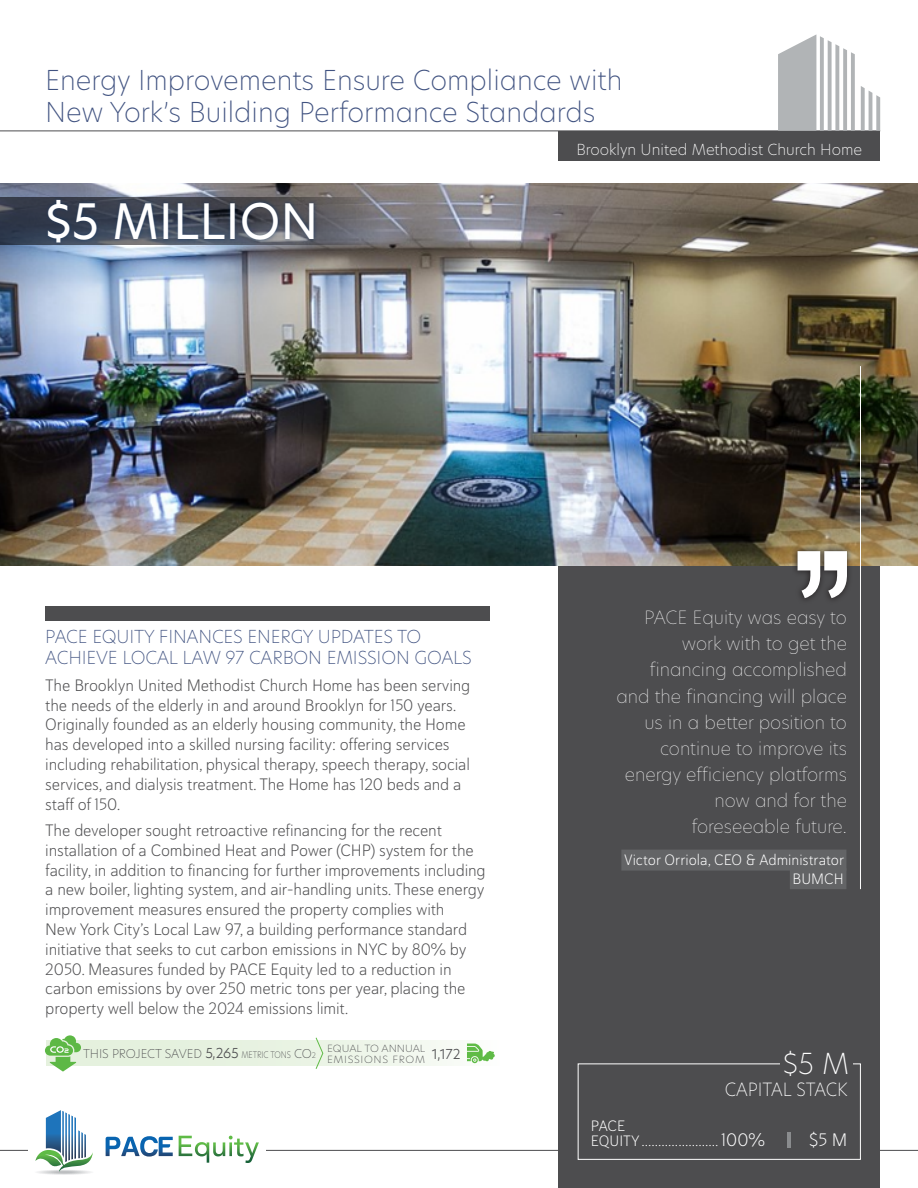
<style>
.page{position:relative;width:918px;height:1188px;background:#fff}
.page>*{position:absolute;margin:0;border:0;box-sizing:border-box;transform-origin:0 0}
.t1{font:48px "New Hero";color:#fff}
.t2{font:200 28.5px "New Hero";color:#fff}
.t3{font:200 27px/32.4px "New Hero";color:#415381}
.t4{font:100 18px/26.1px "New Hero";color:#fff;text-align:right}
.t5{font:200 18px "New Hero";color:#fff;scale:.95 1}
.t6{font:18px "Haboro Soft Nor Lig";color:#fff}
.t7{font:200 17.7px/21.6px "New Hero";letter-spacing:-.01em;color:#415381}
.t8{font:16.5px/19.8px "Haboro Soft Nor Lig";letter-spacing:-.01em;color:#4d4d4f}
.t9{font:15px/15px "Haboro Soft Nor Lig";color:#fff}
.t10{font:200 15px "New Hero";color:#fff}
.t11{font:200 12px "New Hero";letter-spacing:-.01em;color:#4d4d4f}
.t12{font:200 9.75px/11.2px "New Hero";letter-spacing:.06em;color:#4d4d4f;scale:1.08 1}
.s1{font-weight:300;font-size:13.5px}
.s2{font-size:9px}
.s3{font-size:7.5px}
.s4{font-size:18px}
</style>
<div class="page">
<hr style="left:0;top:1150px;width:918px;height:1px;background:#4d4d4f">
<div style="left:28px;top:1140px;width:238px;height:18px;background:#fff"></div>
<div style="left:35px;top:1170px;width:59px;height:5px;background:#f8f8f9;border-radius:50%"></div>
<div style="left:36px;top:1170px;width:56px;height:5px;background:#f3f4f4;border-radius:50%"></div>
<svg style="left:35px;top:1110px;width:58px;height:64px"></svg>
<svg style="left:106px;top:1136px;width:67px;height:21px"></svg>
<svg style="left:179px;top:1136px;width:80px;height:27px"></svg>
<div style="left:558px;top:512px;width:322px;height:676px;background:#4d4d4f"></div>
<hr style="left:0;top:131px;width:880px;height:1px;background:#4d4d4f">
<svg style="left:861px;top:86px;width:19px;height:45px"></svg>
<svg style="left:778px;top:34px;width:77px;height:97px"></svg>
<img style="left:0;top:184px;width:918px;height:382px">
<div style="left:46px;top:1040px;width:454px;height:26px;background:linear-gradient(to right,#deedd5,#f8fbf6)"></div>
<svg style="left:467px;top:1044px;width:28px;height:19px"></svg>
<svg style="left:315px;top:1037px;width:9px;height:32px"></svg>
<svg style="left:45px;top:1035px;width:36px;height:36px"></svg>
<div style="left:45px;top:607px;width:445px;height:14px;background:#4d4d4f"></div>
<div style="left:578px;top:1064px;width:283px;height:96px;border:1px solid #fff"></div>
<hr style="left:787px;top:1132px;width:3px;height:16px;background:#8a8c8e">
<div style="left:780px;top:1051px;width:73px;height:23px;background:#4d4d4f"></div>
<svg style="left:0;top:197px;width:379px;height:48px"></svg>
<div style="left:44px;top:196px;width:274px;height:50px;background:#093266;opacity:.49"></div>
<div style="left:559px;top:131px;width:321px;height:30px;background:#4d4d4f"></div>
<hr style="left:860px;top:366px;width:1px;height:523px;background:#fff">
<div style="left:621px;top:850px;width:225px;height:21px;background:#636466"></div>
<div style="left:790px;top:868px;width:56px;height:21px;background:#636466"></div>
<svg style="left:792px;top:545px;width:61px;height:55px"></svg>
<svg style="left:798px;top:551px;width:49px;height:47px"></svg>
<h3 class="t3" style="left:45px;top:63px;width:579px">Energy Improvements Ensure Compliance with<br>New York’s Building Performance Standards</h3>
<h1 class="t1" style="left:45px;top:189px;width:275px">$5 MILLION</h1>
<p class="t10" style="left:576px;top:139px;width:287px">Brooklyn United Methodist Church Home</p>
<p class="t7" style="left:45px;top:625px;width:428px">PACE EQUITY FINANCES ENERGY UPDATES TO<br>ACHIEVE LOCAL LAW 97 CARBON EMISSION GOALS</p>
<p class="t8" style="left:45px;top:675px;width:427px">The Brooklyn United Methodist Church Home has been serving the needs of the elderly in and around Brooklyn for 150 years.<br>Originally founded as an elderly housing community, the Home has developed into a skilled nursing facility: offering services including rehabilitation, physical therapy, speech therapy, social services, and dialysis treatment. The Home has 120 beds and a staff of 150.</p>
<p class="t8" style="left:45px;top:820px;width:442px">The developer sought retroactive refinancing for the recent installation of a Combined Heat and Power (CHP) system for the facility, in addition to financing for further improvements including a new boiler, lighting system, and air-handling units. These energy improvement measures ensured the property complies with<br>New York City’s Local Law 97, a building performance standard initiative that seeks to cut carbon emissions in NYC by 80% by 2050. Measures funded by PACE Equity led to a reduction in carbon emissions by over 250 metric tons per year, placing the property well below the 2024 emissions limit.</p>
<p class="t11" style="left:83px;top:1046px;width:235px">THIS PROJECT SAVED <span class="s1">5,265</span> <span class="s2">METRIC TONS</span> CO<span class="s3">2</span></p>
<p class="t12" style="left:327px;top:1042px;width:125px">EQUAL TO ANNUAL<br>EMISSIONS FROM <sup>1,172</sup></p>
<p class="t4" style="left:616px;top:604px;width:232px">PACE Equity was easy to work with to get the financing accomplished and the financing will place us in a better position to continue to improve its energy efficiency platforms now and for the foreseeable future.</p>
<p class="t9" style="left:624px;top:850px;width:222px;line-height:18.6px;text-align:right">Victor Orriola, CEO &amp; Administrator<br>BUMCH</p>
<h2 class="t2" style="left:783px;top:1044px;width:68px">$5 M</h2>
<p class="t5" style="left:725px;top:1078px;width:131px">CAPITAL STACK</p>
<p class="t9" style="left:591px;top:1118px;width:176px">PACE<br>EQUITY....................... <span class="s4">100%</span></p>
<p class="t6" style="left:809px;top:1128px;width:40px">$5 M</p>
</div>
